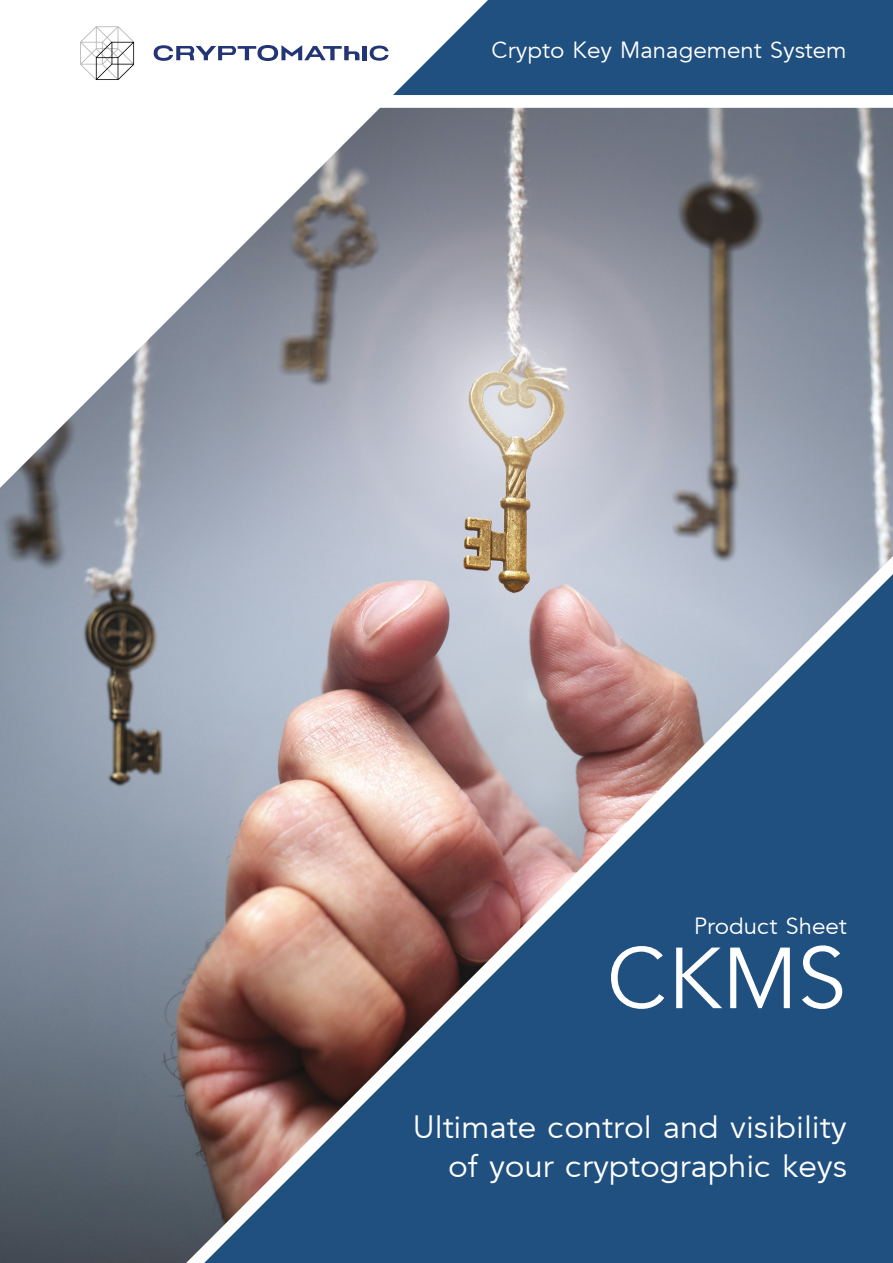
<style>
.page{position:relative;width:893px;height:1263px;background:#fff}
.page>*{position:absolute;margin:0;border:0;box-sizing:border-box;transform-origin:0 0}
.t1{font:90px "Cryptomathic";color:#fff}
.t2{font:33px/39px "Cryptomathic";color:#fff;text-align:right}
.t3{font:24px "Cryptomathic";color:#fff}
</style>
<div class="page">
<svg style="left:393px;top:0;width:500px;height:95px;background:#34608c"></svg>
<img style="left:0;top:108px;width:893px;height:1155px">
<svg style="left:370px;top:46px;width:19px;height:15px"></svg>
<hr style="left:363px;top:46px;width:4px;height:14px;background:#233574">
<svg style="left:154px;top:45px;width:205px;height:16px"></svg>
<svg style="left:80px;top:26px;width:54px;height:54px"></svg>
<p class="t3" style="left:492px;top:36px;width:357px">Crypto Key Management System</p>
<p class="t3" style="left:694px;top:912px;width:154px">Product Sheet</p>
<h1 class="t1" style="left:607px;top:926px;width:241px">CKMS</h1>
<p class="t2" style="left:413px;top:1107px;width:435px">Ultimate control and visibility of your cryptographic keys</p>
</div>
